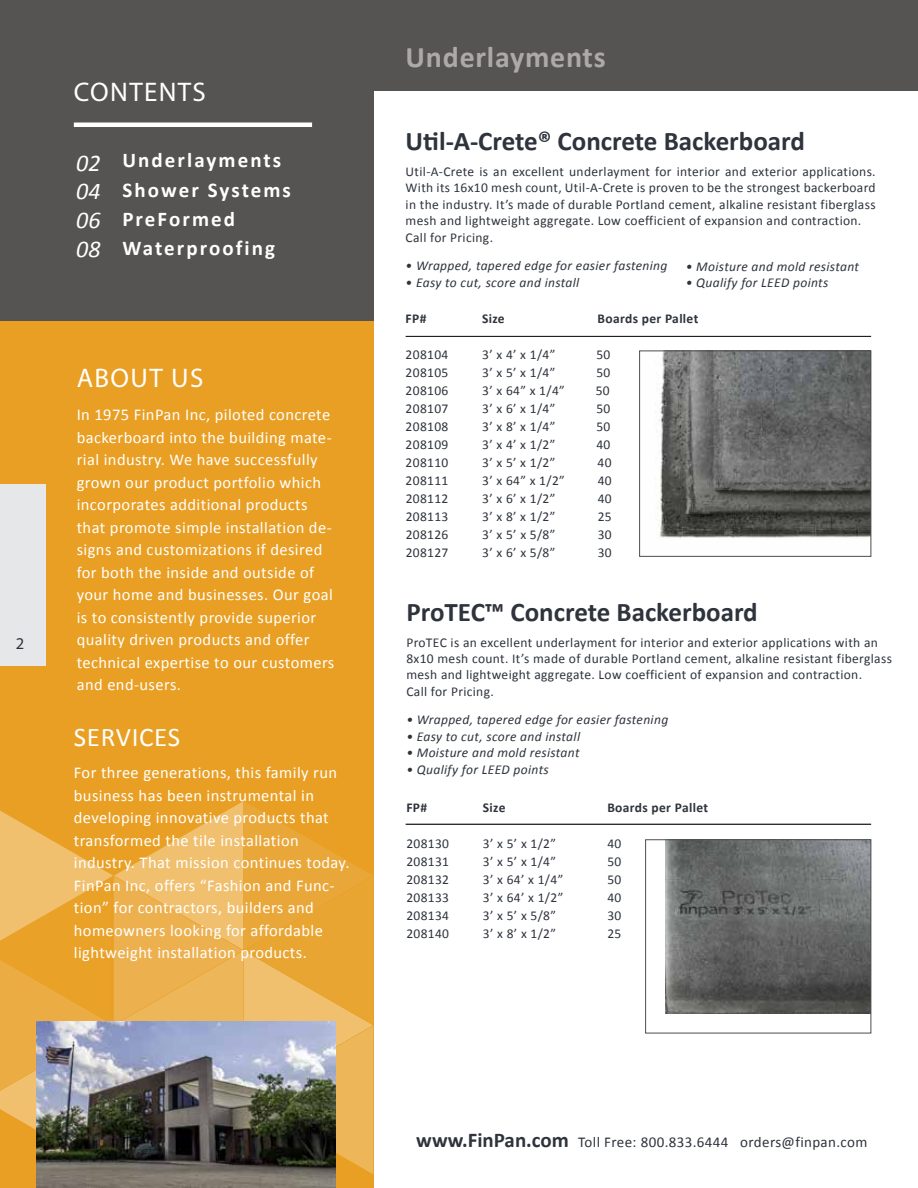
<style>
.page{position:relative;width:918px;height:1188px;background:#fff}
.page>*{position:absolute;margin:0;border:0;box-sizing:border-box;transform-origin:0 0}
.t1{font:700 30px "Calibri";letter-spacing:.025em;color:#ada9a9}
.t2{font:700 27px "Calibri";color:#2e333c}
.t3{font:27px "Myriad Pro";letter-spacing:.05em;color:#fff}
.t4{font:27px "Calibri";letter-spacing:.025em;color:#fff}
.t5{font:italic 24px/28.8px "Calibri";color:#fff;text-align:justify}
.t6{font:700 21px/29.2px "Calibri";letter-spacing:.1em;color:#fff}
.t7{font:16.5px/22.5px "Calibri";letter-spacing:.025em;color:#fff}
.t8{font:16.5px "Myriad Pro";color:#2e333c}
.t9{font:15px "Calibri";letter-spacing:.025em;color:#2e333c}
.t10{font:13.5px/16.5px "Calibri";letter-spacing:.025em;color:#2e333c}
.t11{font:italic 13.5px "Calibri";letter-spacing:.025em;color:#2e333c}
.t12{font:700 13.5px "Calibri";letter-spacing:.025em;color:#2e333c}
.s1{font-weight:700;font-size:21px}
</style>
<div class="page">
<div style="left:0;top:0;width:373px;height:322px;background:#555453"></div>
<hr style="left:74px;top:123px;width:238px;height:4px;background:#fff">
<div style="left:0;top:322px;width:373px;height:866px;background:#e89f23"></div>
<svg style="left:0;top:801px;width:373px;height:373px"></svg>
<img style="left:36px;top:1021px;width:299px;height:167px">
<div style="left:352px;top:0;width:566px;height:91px;background:#555453"></div>
<hr style="left:406px;top:336px;width:465px;height:1px;background:#000">
<img style="left:655px;top:353px;width:214px;height:185px">
<div style="left:639px;top:351px;width:232px;height:206px;border:1px solid #4d4d4d"></div>
<hr style="left:406px;top:824px;width:465px;height:1px;background:#000">
<img style="left:666px;top:841px;width:203px;height:173px">
<div style="left:645px;top:839px;width:226px;height:194px;border:1px solid #4d4d4d"></div>
<div style="left:0;top:485px;width:46px;height:181px;background:#e6e7e8"></div>
<p class="t8" style="left:16px;top:633px;width:10px">2</p>
<h2 class="t3" style="left:74px;top:75px;width:133px">CONTENTS</h2>
<h3 class="t5" style="left:76px;top:147px;width:26px">02<br>04<br>06<br>08</h3>
<h3 class="t6" style="left:122px;top:145px;width:170px">Underlayments<br>Shower Systems<br>PreFormed<br>Waterproofing</h3>
<h2 class="t3" style="left:77px;top:361px;width:128px">ABOUT US</h2>
<p class="t7" style="left:77px;top:403px;width:259px">In 1975 FinPan Inc, piloted concrete backerboard into the building mate&shy;rial industry. We have successfully grown our product portfolio which incorporates additional products that promote simple installation de&shy;signs and customizations if desired for both the inside and outside of your home and businesses. Our goal is to consistently provide superior quality driven products and offer technical expertise to our customers and end-users.</p>
<h2 class="t4" style="left:74px;top:720px;width:108px">SERVICES</h2>
<p class="t7" style="left:74px;top:761px;width:277px">For three generations, this family run business has been instrumental in developing innovative products that transformed the tile installation industry. That mission continues today.<br>FinPan Inc, offers “Fashion and Func&shy;tion” for contractors, builders and homeowners looking for affordable lightweight installation products.</p>
<h1 class="t1" style="left:406px;top:39px;width:202px">Underlayments</h1>
<h2 class="t2" style="left:406px;top:124px;width:401px">Util-A-Crete® Concrete Backerboard</h2>
<p class="t10" style="left:406px;top:162px;width:472px">Util-A-Crete is an excellent underlayment for interior and exterior applications.<br>With its 16x10 mesh count, Util-A-Crete is proven to be the strongest backerboard in the industry. It’s made of durable Portland cement, alkaline resistant fiberglass mesh and lightweight aggregate. Low coefficient of expansion and contraction.<br>Call for Pricing.</p>
<p class="t11" style="left:406px;top:257px;width:263px">• Wrapped, tapered edge for easier fastening</p>
<p class="t11" style="left:406px;top:274px;width:175px">• Easy to cut, score and install</p>
<p class="t12" style="left:406px;top:310px;width:22px">FP#</p>
<p class="t12" style="left:482px;top:310px;width:24px">Size</p>
<p class="t12" style="left:598px;top:310px;width:102px">Boards per Pallet</p>
<p class="t10" style="left:406px;top:345px;width:44px">208104</p>
<p class="t10" style="left:482px;top:345px;width:75px">3’ x 4’ x 1/4”</p>
<p class="t10" style="left:596px;top:345px;width:16px">50</p>
<p class="t10" style="left:406px;top:363px;width:44px">208105</p>
<p class="t10" style="left:482px;top:363px;width:75px">3’ x 5’ x 1/4”</p>
<p class="t10" style="left:596px;top:363px;width:16px">50</p>
<p class="t10" style="left:406px;top:381px;width:44px">208106</p>
<p class="t10" style="left:482px;top:381px;width:84px">3’ x 64” x 1/4”</p>
<p class="t10" style="left:596px;top:381px;width:16px">50</p>
<p class="t10" style="left:406px;top:399px;width:44px">208107</p>
<p class="t10" style="left:482px;top:399px;width:75px">3’ x 6’ x 1/4”</p>
<p class="t10" style="left:596px;top:399px;width:16px">50</p>
<p class="t10" style="left:406px;top:417px;width:44px">208108</p>
<p class="t10" style="left:482px;top:417px;width:75px">3’ x 8’ x 1/4”</p>
<p class="t10" style="left:596px;top:417px;width:16px">50</p>
<p class="t10" style="left:406px;top:435px;width:44px">208109</p>
<p class="t10" style="left:482px;top:435px;width:75px">3’ x 4’ x 1/2”</p>
<p class="t10" style="left:596px;top:435px;width:16px">40</p>
<p class="t10" style="left:406px;top:453px;width:44px">208110</p>
<p class="t10" style="left:482px;top:453px;width:75px">3’ x 5’ x 1/2”</p>
<p class="t10" style="left:598px;top:453px;width:16px">40</p>
<p class="t10" style="left:406px;top:471px;width:44px">208111</p>
<p class="t10" style="left:482px;top:471px;width:84px">3’ x 64” x 1/2”</p>
<p class="t10" style="left:598px;top:471px;width:16px">40</p>
<p class="t10" style="left:406px;top:489px;width:44px">208112</p>
<p class="t10" style="left:482px;top:489px;width:75px">3’ x 6’ x 1/2”</p>
<p class="t10" style="left:598px;top:489px;width:16px">40</p>
<p class="t10" style="left:406px;top:507px;width:44px">208113</p>
<p class="t10" style="left:482px;top:507px;width:75px">3’ x 8’ x 1/2”</p>
<p class="t10" style="left:598px;top:507px;width:16px">25</p>
<p class="t10" style="left:406px;top:525px;width:44px">208126</p>
<p class="t10" style="left:482px;top:525px;width:75px">3’ x 5’ x 5/8”</p>
<p class="t10" style="left:598px;top:525px;width:16px">30</p>
<p class="t10" style="left:406px;top:543px;width:44px">208127</p>
<p class="t10" style="left:482px;top:543px;width:75px">3’ x 6’ x 5/8”</p>
<p class="t10" style="left:598px;top:543px;width:16px">30</p>
<p class="t11" style="left:686px;top:258px;width:175px">• Moisture and mold resistant</p>
<p class="t11" style="left:686px;top:274px;width:144px">• Qualify for LEED points</p>
<h2 class="t2" style="left:406px;top:595px;width:353px">ProTEC™ Concrete Backerboard</h2>
<p class="t10" style="left:406px;top:633px;width:487px">ProTEC is an excellent underlayment for interior and exterior applications with an 8x10 mesh count. It’s made of durable Portland cement, alkaline resistant fiberglass mesh and lightweight aggregate. Low coefficient of expansion and contraction.<br>Call for Pricing.</p>
<p class="t11" style="left:406px;top:712px;width:263px">• Wrapped, tapered edge for easier fastening</p>
<p class="t11" style="left:406px;top:728px;width:175px">• Easy to cut, score and install</p>
<p class="t11" style="left:406px;top:745px;width:175px">• Moisture and mold resistant</p>
<p class="t11" style="left:406px;top:761px;width:144px">• Qualify for LEED points</p>
<p class="t12" style="left:406px;top:799px;width:22px">FP#</p>
<p class="t12" style="left:483px;top:799px;width:24px">Size</p>
<p class="t12" style="left:607px;top:799px;width:102px">Boards per Pallet</p>
<p class="t10" style="left:406px;top:834px;width:44px">208130</p>
<p class="t10" style="left:483px;top:834px;width:75px">3’ x 5’ x 1/2”</p>
<p class="t10" style="left:607px;top:834px;width:16px">40</p>
<p class="t10" style="left:406px;top:852px;width:44px">208131</p>
<p class="t10" style="left:483px;top:852px;width:75px">3’ x 5’ x 1/4”</p>
<p class="t10" style="left:607px;top:852px;width:16px">50</p>
<p class="t10" style="left:406px;top:870px;width:44px">208132</p>
<p class="t10" style="left:483px;top:870px;width:82px">3’ x 64’ x 1/4”</p>
<p class="t10" style="left:607px;top:870px;width:16px">50</p>
<p class="t10" style="left:406px;top:888px;width:44px">208133</p>
<p class="t10" style="left:483px;top:888px;width:82px">3’ x 64’ x 1/2”</p>
<p class="t10" style="left:607px;top:888px;width:16px">40</p>
<p class="t10" style="left:406px;top:906px;width:44px">208134</p>
<p class="t10" style="left:483px;top:906px;width:75px">3’ x 5’ x 5/8”</p>
<p class="t10" style="left:607px;top:906px;width:16px">30</p>
<p class="t10" style="left:406px;top:924px;width:44px">208140</p>
<p class="t10" style="left:483px;top:924px;width:75px">3’ x 8’ x 1/2”</p>
<p class="t10" style="left:607px;top:924px;width:16px">25</p>
<p class="t9" style="left:416px;top:1132px;width:453px"><span class="s1">www.FinPan.com</span> Toll Free: 800.833.6444 orders@finpan.com</p>
</div>
